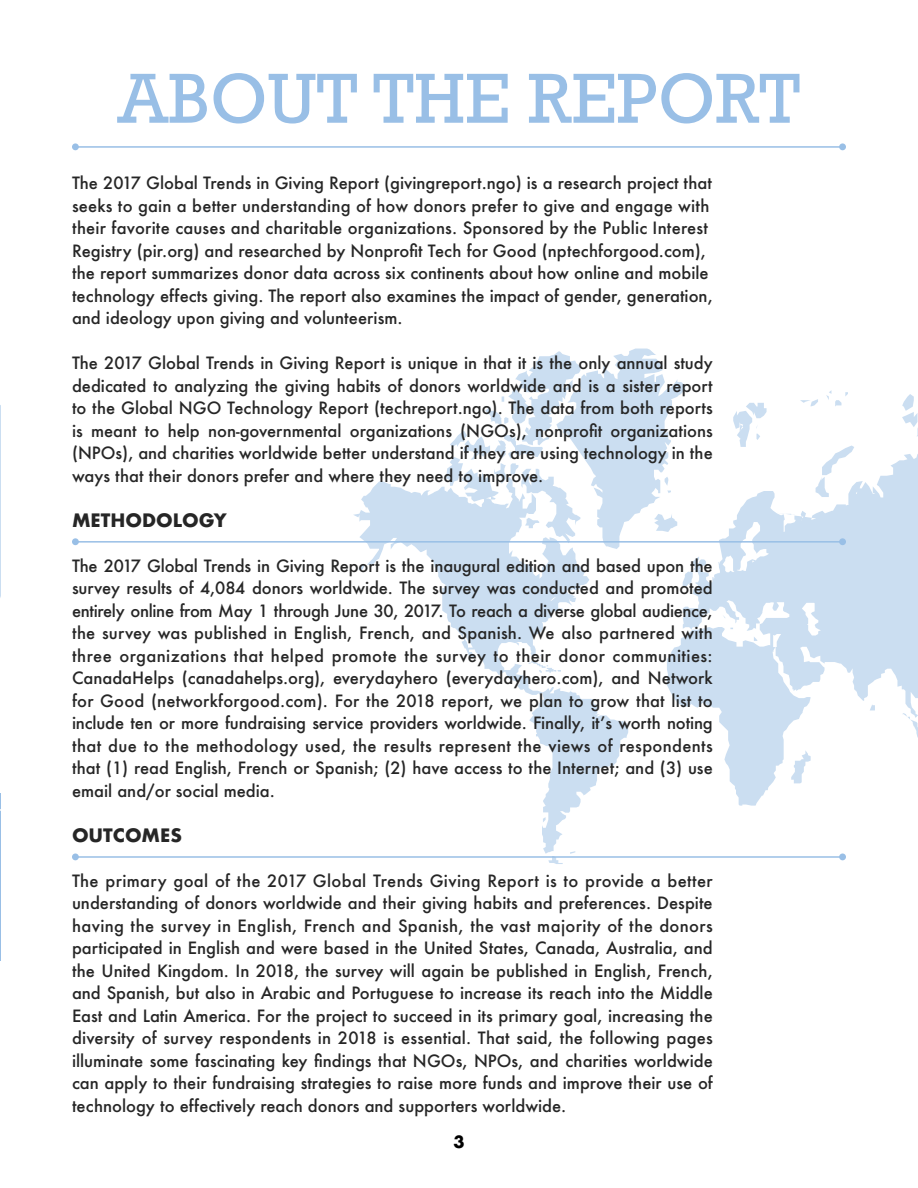
<style>
.page{position:relative;width:918px;height:1188px;background:#fff}
.page>*{position:absolute;margin:0;border:0;box-sizing:border-box;transform-origin:0 0}
.t1{font:72px "Rockwell";color:#99bfe6}
.t2{font:700 18px "Futura";color:#262626}
.t3{font:500 16.5px/22.5px "Futura";color:#262626;text-align:justify}
.t4{font:700 16.5px "Futura";color:#000}
</style>
<div class="page">
<svg style="left:0;top:405px;width:1px;height:193px"></svg>
<svg style="left:353px;top:349px;width:565px;height:515px"></svg>
<div style="left:72px;top:143px;width:7px;height:7px;background:#99bfe6;border-radius:50%"></div>
<div style="left:839px;top:143px;width:7px;height:7px;background:#99bfe6;border-radius:50%"></div>
<hr style="left:75px;top:146px;width:769px;height:2px;background:#99bfe6">
<div style="left:72px;top:538px;width:7px;height:7px;background:#99bfe6;border-radius:50%"></div>
<div style="left:839px;top:538px;width:7px;height:7px;background:#99bfe6;border-radius:50%"></div>
<hr style="left:75px;top:541px;width:769px;height:2px;background:#99bfe6">
<div style="left:72px;top:854px;width:7px;height:6px;background:#99bfe6;border-radius:50%"></div>
<div style="left:839px;top:854px;width:7px;height:6px;background:#99bfe6;border-radius:50%"></div>
<hr style="left:75px;top:856px;width:769px;height:2px;background:#99bfe6">
<h1 class="t1" style="left:118px;top:57px;width:684px">ABOUT THE REPORT</h1>
<p class="t3" style="left:72px;top:172px;width:642px;text-align:left">The 2017 Global Trends in Giving Report (givingreport.ngo) is a research project that seeks to gain a better understanding of how donors prefer to give and engage with their favorite causes and charitable organizations. Sponsored by the Public Interest Registry (pir.org) and researched by Nonprofit Tech for Good (nptechforgood.com), the report summarizes donor data across six continents about how online and mobile technology effects giving. The report also examines the impact of gender, generation, and ideology upon giving and volunteerism.</p>
<p class="t3" style="left:72px;top:352px;width:642px">The 2017 Global Trends in Giving Report is unique in that it is the only annual study dedicated to analyzing the giving habits of donors worldwide and is a sister report to the Global NGO Technology Report (techreport.ngo). The data from both reports is meant to help non-governmental organizations (NGOs), nonprofit organizations (NPOs), and charities worldwide better understand if they are using technology in the ways that their donors prefer and where they need to improve.</p>
<p class="t2" style="left:72px;top:507px;width:156px">METHODOLOGY</p>
<p class="t3" style="left:72px;top:554px;width:642px">The 2017 Global Trends in Giving Report is the inaugural edition and based upon the survey results of 4,084 donors worldwide. The survey was conducted and promoted entirely online from May 1 through June 30, 2017. To reach a diverse global audience, the survey was published in English, French, and Spanish. We also partnered with three organizations that helped promote the survey to their donor communities:<br>CanadaHelps (canadahelps.org), everydayhero (everydayhero.com), and Network for Good (networkforgood.com). For the 2018 report, we plan to grow that list to include ten or more fundraising service providers worldwide. Finally, it’s worth noting that due to the methodology used, the results represent the views of respondents that (1) read English, French or Spanish; (2) have access to the Internet; and (3) use email and/or social media.</p>
<p class="t2" style="left:72px;top:822px;width:112px">OUTCOMES</p>
<p class="t3" style="left:72px;top:869px;width:642px">The primary goal of the 2017 Global Trends Giving Report is to provide a better understanding of donors worldwide and their giving habits and preferences. Despite having the survey in English, French and Spanish, the vast majority of the donors participated in English and were based in the United States, Canada, Australia, and the United Kingdom. In 2018, the survey will again be published in English, French, and Spanish, but also in Arabic and Portuguese to increase its reach into the Middle East and Latin America. For the project to succeed in its primary goal, increasing the diversity of survey respondents in 2018 is essential. That said, the following pages illuminate some fascinating key findings that NGOs, NPOs, and charities worldwide can apply to their fundraising strategies to raise more funds and improve their use of technology to effectively reach donors and supporters worldwide.</p>
<p class="t4" style="left:453px;top:1130px;width:13px">3</p>
</div>
